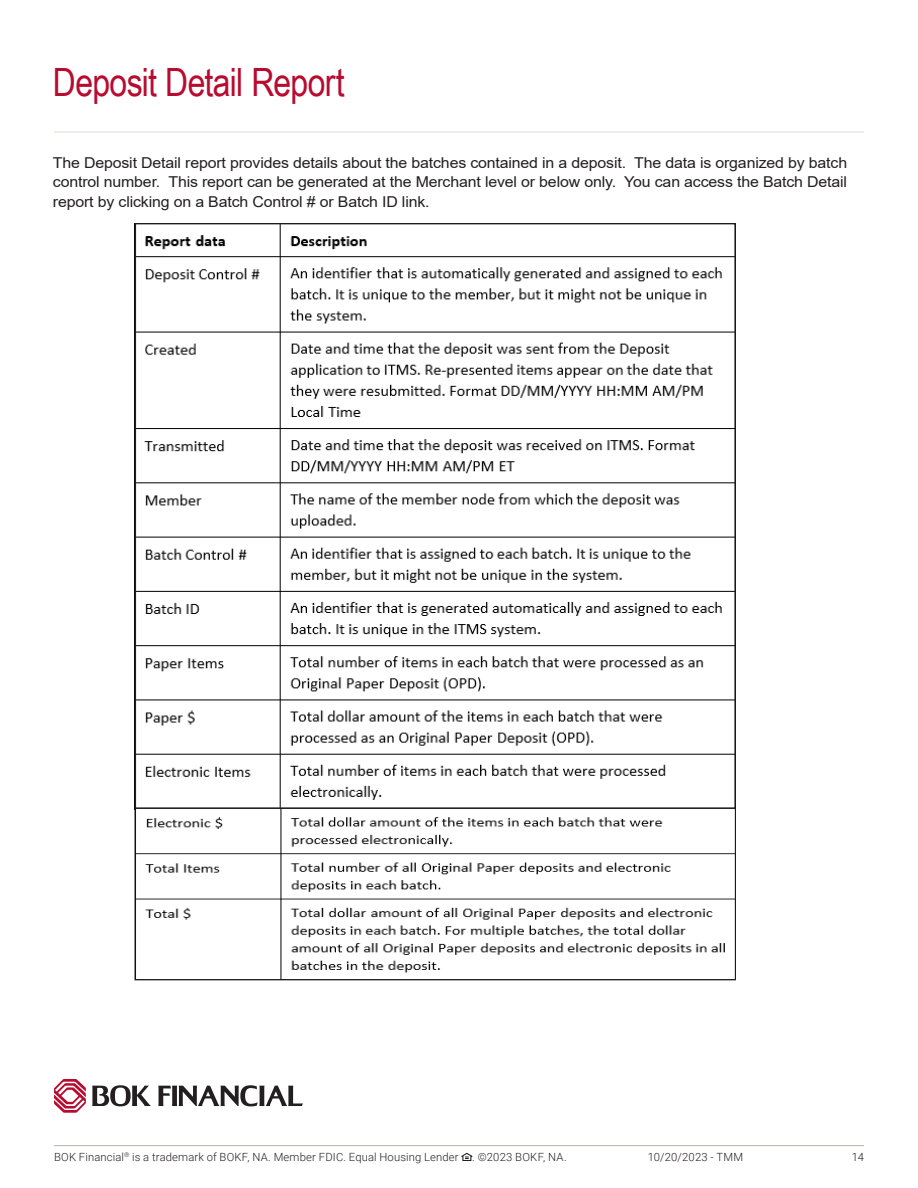
<style>
.page{position:relative;width:918px;height:1188px;background:#fff}
.page>*{position:absolute;margin:0;border:0;box-sizing:border-box;transform-origin:0 0}
.Title_1{font:39px "Arial Narrow";letter-spacing:-.02em;color:#b80b30}
.Standard_Body_Copy{font:15px/19.5px "Arial";letter-spacing:-.01em;color:#231f20;text-align:justify;scale:1.06 1}
.t1{font:300 11.25px "Roboto";letter-spacing:.015em;color:#231f20}
</style>
<div class="page">
<img style="left:137px;top:225px;width:597px;height:753px">
<div style="left:135px;top:808px;width:601px;height:172px;border:1px solid #231f20"></div>
<svg style="left:461px;top:1153px;width:11px;height:8px"></svg>
<hr style="left:54px;top:1145px;width:810px;height:1px;background:#beb0a5">
<svg style="left:92px;top:1085px;width:59px;height:21px"></svg>
<svg style="left:54px;top:1079px;width:32px;height:34px"></svg>
<svg style="left:158px;top:1085px;width:145px;height:21px"></svg>
<hr style="left:54px;top:132px;width:810px;height:1px;background:#dedad3">
<p class="Title_1" style="left:53px;top:54px;width:293px">Deposit Detail Report</p>
<p class="Standard_Body_Copy" style="left:53px;top:153px;width:751px">The Deposit Detail report provides details about the batches contained in a deposit. The data is organized by batch control number. This report can be generated at the Merchant level or below only. You can access the Batch Detail report by clicking on a Batch Control # or Batch ID link.</p>
<p class="t1" style="left:54px;top:1149px;width:514px">BOK Financial<sup>®</sup> is a trademark of BOKF, NA. Member FDIC. Equal Housing Lender . ©2023 BOKF, NA.</p>
<p class="t1" style="left:648px;top:1149px;width:97px">10/20/2023 - TMM</p>
<p class="t1" style="left:852px;top:1149px;width:14px">14</p>
</div>
